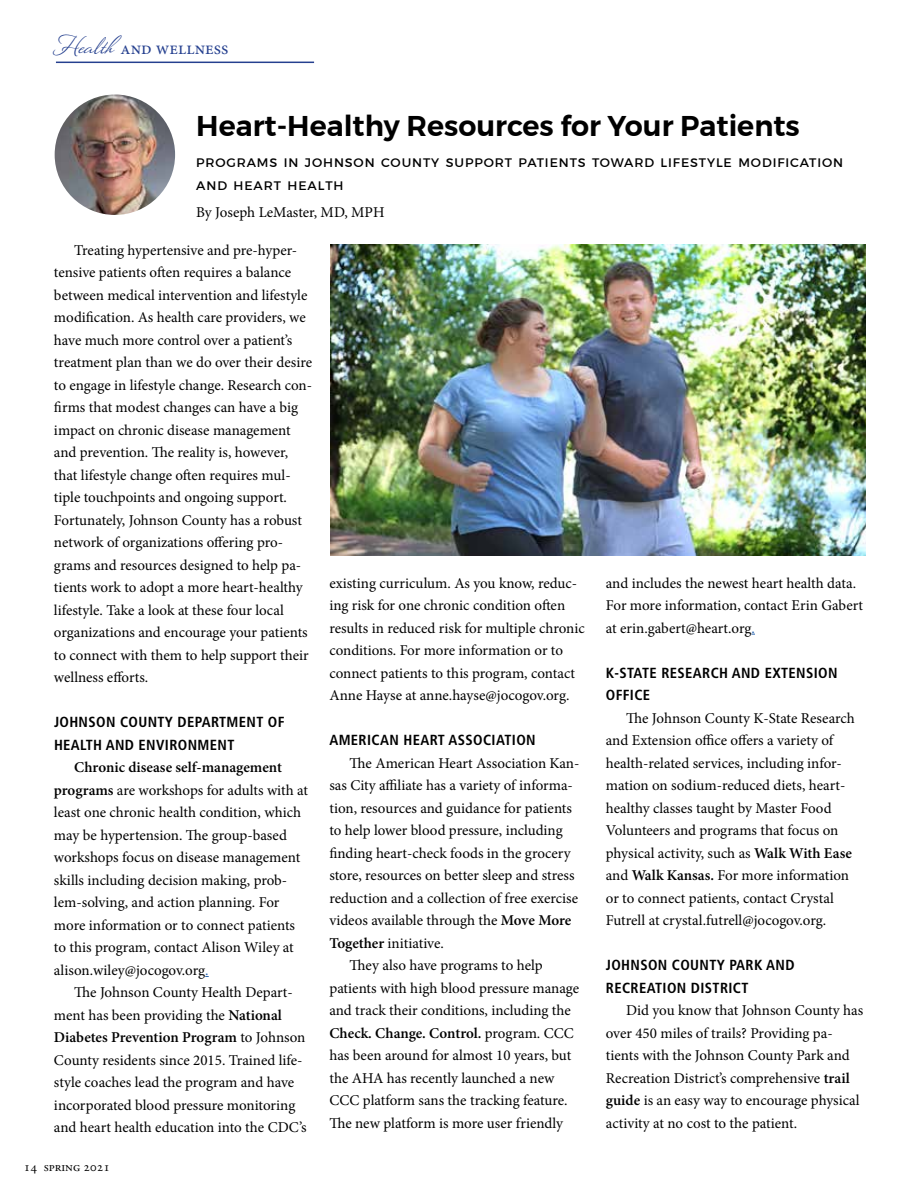
<style>
.page{position:relative;width:918px;height:1188px;background:#fff}
.page>*{position:absolute;margin:0;border:0;box-sizing:border-box;transform-origin:0 0}
.t1{font:600 28.5px "Montserrat";color:#000}
.t2{font:18px "Minion Pro";color:#25408f}
.t3{font:15px/22.5px "Minion Pro";color:#000}
.t4{font:600 15px "Minion Pro";color:#000}
.t5{font:700 condensed 14.7px/22.5px "Frutiger";letter-spacing:.025em;color:#000}
.t6{font:13.5px "Adobe Garamond Pro";color:#000}
.t7{font:12.6px/22.5px "Montserrat";letter-spacing:.07em;color:#000}
.s1{font-family:"Montague Script";font-size:27px}
.s2{font-weight:600}
.s3{color:#2864b0}
.s4{font-weight:400}
</style>
<div class="page">
<img style="left:55px;top:94px;width:120px;height:121px;border-radius:60px">
<img style="left:331px;top:244px;width:535px;height:311px">
<hr style="left:56px;top:62px;width:258px;height:1px;background:#25408f">
<p class="t2" style="left:54px;top:36px;width:176px"><span class="s1">Health</span> and wellness</p>
<h1 class="t1" style="left:196px;top:103px;width:605px">Heart-Healthy Resources for Your Patients</h1>
<p class="t7" style="left:196px;top:151px;width:648px">PROGRAMS IN JOHNSON COUNTY SUPPORT PATIENTS TOWARD LIFESTYLE MODIFICATION<br>AND HEART HEALTH</p>
<p class="t3" style="left:196px;top:201px;width:190px">By Joseph LeMaster, MD, MPH</p>
<p class="t3" style="left:54px;top:239px;width:260px;text-indent:20px">Treating hypertensive and pre-hyper&shy;tensive patients often requires a balance between medical intervention and lifestyle modification. As health care providers, we have much more control over a patient’s treatment plan than we do over their desire to engage in lifestyle change. Research con&shy;firms that modest changes can have a big impact on chronic disease management and prevention. The reality is, however, that lifestyle change often requires mul&shy;tiple touchpoints and ongoing support.<br>Fortunately, Johnson County has a robust network of organizations offering pro&shy;grams and resources designed to help pa&shy;tients work to adopt a more heart-healthy lifestyle. Take a look at these four local organizations and encourage your patients to connect with them to help support their wellness efforts.</p>
<p class="t5" style="left:54px;top:711px;width:232px">JOHNSON COUNTY DEPARTMENT OF<br>HEALTH AND ENVIRONMENT</p>
<p class="t3" style="left:54px;top:757px;width:256px;text-indent:20px"><span class="s2">Chronic disease self-management programs</span> are workshops for adults with at least one chronic health condition, which may be hypertension. The group-based workshops focus on disease management skills including decision making, prob&shy;lem-solving, and action planning. For more information or to connect patients to this program, contact Alison Wiley at alison.wiley@jocogov.org<span class="s3">.</span></p>
<p class="t3" style="left:54px;top:982px;width:254px;text-indent:20px">The Johnson County Health Depart&shy;ment has been providing the <span class="s2">National Diabetes Prevention Program</span> to Johnson County residents since 2015. Trained life&shy;style coaches lead the program and have incorporated blood pressure monitoring and heart health education into the CDC’s</p>
<p class="t6" style="left:24px;top:1158px;width:88px">14 spring 2021</p>
<p class="t3" style="left:329px;top:572px;width:257px">existing curriculum. As you know, reduc&shy;ing risk for one chronic condition often results in reduced risk for multiple chronic conditions. For more information or to connect patients to this program, contact Anne Hayse at anne.hayse@jocogov.org.</p>
<p class="t5" style="left:329px;top:729px;width:208px">AMERICAN HEART ASSOCIATION</p>
<p class="t3" style="left:350px;top:752px;width:231px">The American Heart Association Kan-</p>
<p class="t3" style="left:329px;top:774px;width:245px">sas City affiliate has a variety of informa-</p>
<p class="t3" style="left:329px;top:797px;width:244px">tion, resources and guidance for patients</p>
<p class="t3" style="left:329px;top:819px;width:235px">to help lower blood pressure, including</p>
<p class="t3" style="left:329px;top:842px;width:243px">finding heart-check foods in the grocery</p>
<p class="t3" style="left:329px;top:864px;width:247px">store, resources on better sleep and stress</p>
<p class="t3" style="left:329px;top:887px;width:250px">reduction and a collection of free exercise</p>
<p class="t3" style="left:329px;top:909px;width:243px">videos available through the <span class="s2">Move More</span></p>
<p class="t3" style="left:329px;top:932px;width:116px"><span class="s2">Together</span> initiative.</p>
<p class="t3" style="left:350px;top:954px;width:194px">They also have programs to help</p>
<p class="t3" style="left:329px;top:977px;width:251px">patients with high blood pressure manage</p>
<p class="t3" style="left:329px;top:999px;width:243px">and track their conditions, including the</p>
<p class="t4" style="left:329px;top:1022px;width:246px">Check. Change. Control. <span class="s4">program. CCC</span></p>
<p class="t3" style="left:329px;top:1044px;width:243px">has been around for almost 10 years, but</p>
<p class="t3" style="left:329px;top:1067px;width:227px">the AHA has recently launched a new</p>
<p class="t3" style="left:329px;top:1089px;width:240px">CCC platform sans the tracking feature.</p>
<p class="t3" style="left:329px;top:1112px;width:236px">The new platform is more user friendly</p>
<p class="t3" style="left:606px;top:572px;width:259px">and includes the newest heart health data.<br>For more information, contact Erin Gabert at erin.gabert@heart.org<span class="s3">.</span></p>
<p class="t5" style="left:606px;top:661px;width:233px">K-STATE RESEARCH AND EXTENSION<br>OFFICE</p>
<p class="t3" style="left:606px;top:707px;width:250px;text-indent:20px">The Johnson County K-State Research and Extension office offers a variety of health-related services, including infor&shy;mation on sodium-reduced diets, heart&shy;healthy classes taught by Master Food Volunteers and programs that focus on physical activity, such as <span class="s2">Walk With Ease </span>and <span class="s2">Walk Kansas.</span> For more information or to connect patients, contact Crystal Futrell at crystal.futrell@jocogov.org.</p>
<p class="t5" style="left:606px;top:954px;width:190px">JOHNSON COUNTY PARK AND<br>RECREATION DISTRICT</p>
<p class="t3" style="left:606px;top:999px;width:259px;text-indent:20px">Did you know that Johnson County has over 450 miles of trails? Providing pa&shy;tients with the Johnson County Park and Recreation District’s comprehensive <span class="s2">trail guide</span> is an easy way to encourage physical activity at no cost to the patient.</p>
</div>
